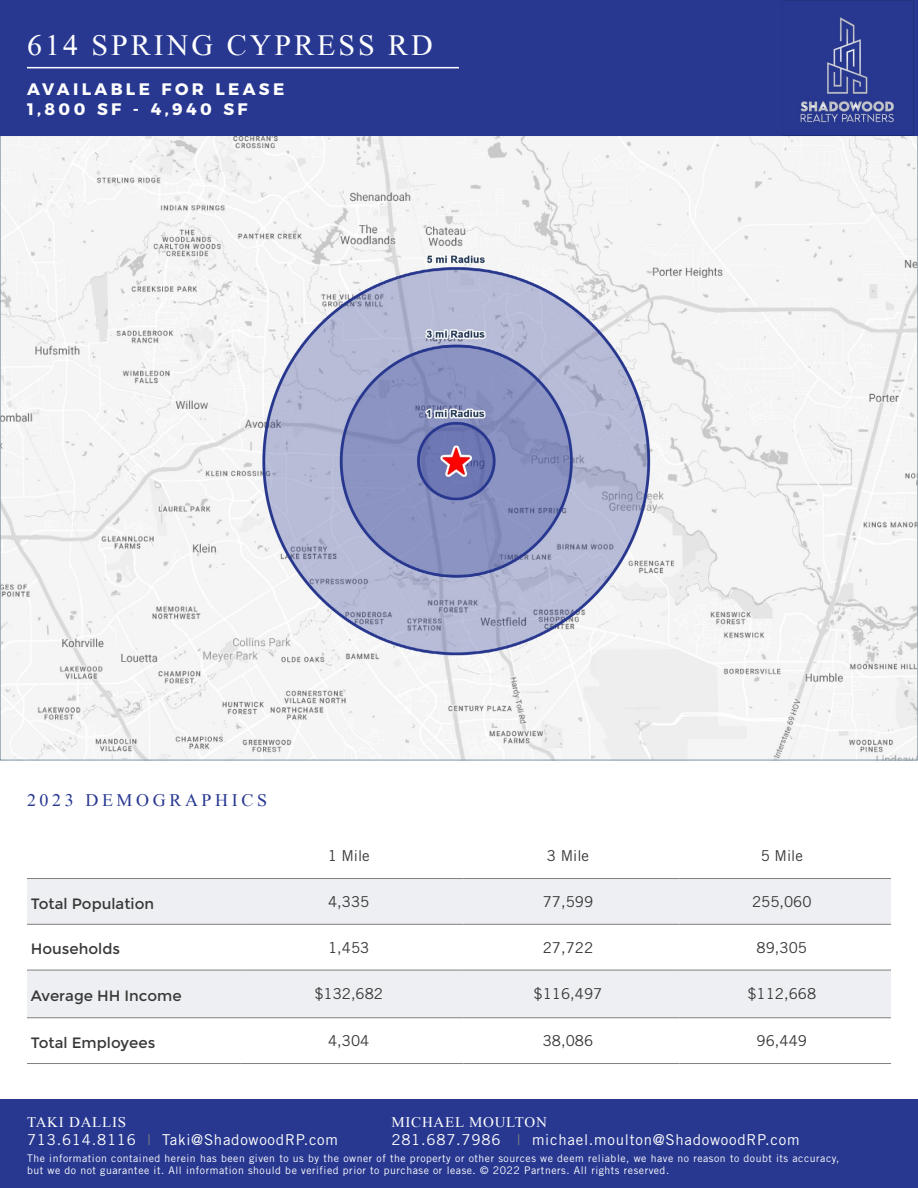
<style>
.page{position:relative;width:918px;height:1188px;background:#fff}
.page>*{position:absolute;margin:0;border:0;box-sizing:border-box;transform-origin:0 0}
.t1{font:30px "Mongolian Baiti";letter-spacing:.1em;color:#fff}
.t2{font:18px "Mongolian Baiti";letter-spacing:.2em;color:#283891}
.t3{font:700 16.65px/20px "Montserrat";letter-spacing:.2em;color:#fff}
.t4{font:15px "Trade Gothic LT Std";color:#383838}
.t5{font:15px "Trade Gothic LT Std";letter-spacing:.05em;color:#fff}
.t6{font:15px "Montserrat";color:#383838}
.t7{font:15px "Mongolian Baiti";letter-spacing:.05em;color:#fff}
.t8{font:10.5px/12.6px "Trade Gothic LT Std";letter-spacing:.05em;color:#fff}
.s1{color:#808080}
</style>
<div class="page">
<img style="left:2px;top:137px;width:914px;height:621px">
<svg style="left:27px;top:879px;width:864px;height:138px;fill:#eeeff2"></svg>
<hr style="left:27px;top:878px;width:214px;height:1px;background:#808080">
<hr style="left:241px;top:878px;width:222px;height:1px;background:#808080">
<hr style="left:463px;top:878px;width:216px;height:1px;background:#808080">
<hr style="left:679px;top:878px;width:212px;height:1px;background:#808080">
<hr style="left:27px;top:924px;width:214px;height:1px;background:#808080">
<hr style="left:241px;top:924px;width:222px;height:1px;background:#808080">
<hr style="left:463px;top:924px;width:216px;height:1px;background:#808080">
<hr style="left:679px;top:924px;width:212px;height:1px;background:#808080">
<hr style="left:27px;top:970px;width:214px;height:1px;background:#808080">
<hr style="left:241px;top:970px;width:222px;height:1px;background:#808080">
<hr style="left:463px;top:970px;width:216px;height:1px;background:#808080">
<hr style="left:679px;top:970px;width:212px;height:1px;background:#808080">
<hr style="left:27px;top:1017px;width:214px;height:1px;background:#808080">
<hr style="left:241px;top:1017px;width:222px;height:1px;background:#808080">
<hr style="left:463px;top:1017px;width:216px;height:1px;background:#808080">
<hr style="left:679px;top:1017px;width:212px;height:1px;background:#808080">
<hr style="left:27px;top:1063px;width:214px;height:1px;background:#808080">
<hr style="left:241px;top:1063px;width:222px;height:1px;background:#808080">
<hr style="left:463px;top:1063px;width:216px;height:1px;background:#808080">
<hr style="left:679px;top:1063px;width:212px;height:1px;background:#808080">
<div style="left:0;top:0;width:918px;height:135px;background:#283891"></div>
<div style="left:0;top:1099px;width:918px;height:89px;background:#283891"></div>
<img style="left:782px;top:0;width:132px;height:135px">
<hr style="left:27px;top:67px;width:432px;height:1px;background:#fff">
<h1 class="t1" style="left:27px;top:29px;width:407px">614 SPRING CYPRESS RD</h1>
<h3 class="t3" style="left:27px;top:77px;width:259px">AVAILABLE FOR LEASE<br>1,800 SF - 4,940 SF</h3>
<h2 class="t2" style="left:27px;top:790px;width:242px">2023 DEMOGRAPHICS</h2>
<h3 class="t4" style="left:328px;top:847px;width:44px">1 Mile</h3>
<h3 class="t4" style="left:547px;top:847px;width:44px">3 Mile</h3>
<h3 class="t4" style="left:761px;top:847px;width:44px">5 Mile</h3>
<h3 class="t6" style="left:31px;top:895px;width:125px">Total Population</h3>
<h3 class="t4" style="left:328px;top:892px;width:43px">4,335</h3>
<h3 class="t4" style="left:543px;top:892px;width:52px">77,599</h3>
<h3 class="t4" style="left:752px;top:892px;width:61px">255,060</h3>
<h3 class="t6" style="left:31px;top:940px;width:91px">Households</h3>
<h3 class="t4" style="left:328px;top:938px;width:43px">1,453</h3>
<h3 class="t4" style="left:543px;top:938px;width:52px">27,722</h3>
<h3 class="t4" style="left:757px;top:938px;width:52px">89,305</h3>
<h3 class="t6" style="left:31px;top:987px;width:152px">Average HH Income</h3>
<h3 class="t4" style="left:314px;top:985px;width:70px">$132,682</h3>
<h3 class="t4" style="left:534px;top:985px;width:70px">$116,497</h3>
<h3 class="t4" style="left:747px;top:985px;width:70px">$112,668</h3>
<h3 class="t6" style="left:31px;top:1034px;width:126px">Total Employees</h3>
<h3 class="t4" style="left:328px;top:1032px;width:43px">4,304</h3>
<h3 class="t4" style="left:543px;top:1032px;width:52px">38,086</h3>
<h3 class="t4" style="left:757px;top:1032px;width:52px">96,449</h3>
<h3 class="t7" style="left:392px;top:1114px;width:157px">MICHAEL MOULTON</h3>
<h3 class="t5" style="left:391px;top:1130px;width:410px">281.687.7986 <span class="s1">|</span> michael.moulton@ShadowoodRP.com</h3>
<p class="t8" style="left:27px;top:1152px;width:814px">The information contained herein has been given to us by the owner of the property or other sources we deem reliable, we have no reason to doubt its accuracy, but we do not guarantee it. All information should be verified prior to purchase or lease. © 2022 Partners. All rights reserved.</p>
<h3 class="t7" style="left:27px;top:1114px;width:101px">TAKI DALLIS</h3>
<h3 class="t5" style="left:27px;top:1130px;width:313px">713.614.8116 <span class="s1">|</span> Taki@ShadowoodRP.com</h3>
</div>
